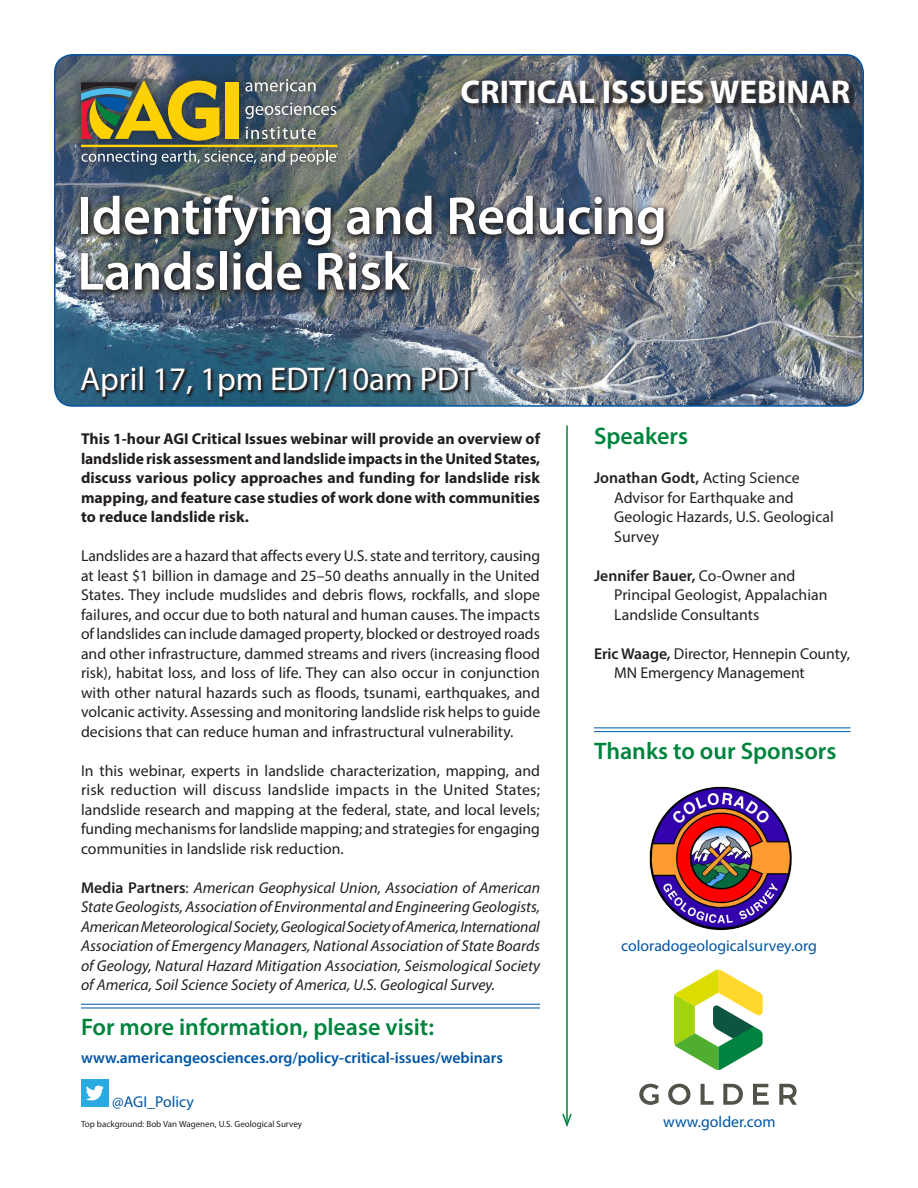
<style>
.page{position:relative;width:918px;height:1188px;background:#fff}
.page>*{position:absolute;margin:0;border:0;box-sizing:border-box;transform-origin:0 0}
.t1{font:600 54px/55.5px "Myriad Pro";color:#fff}
.h1_Webinar_Title{font:33px "Myriad Pro";color:#fff}
.h1_title{font:700 33px "Myriad Pro";color:#fff}
.h2_subhead_LineAbove{font:600 24px "Myriad Pro";color:#00843d}
.h2_subhead{font:600 24px "Myriad Pro";color:#00843d}
.body_first{font:15.75px/19.5px "Myriad Pro";color:#231f20;text-align:justify}
.body_first-2{font:italic 15.75px/19.5px "Myriad Pro";color:#231f20;text-align:justify}
.BodyFirstBold{font:700 15.75px/19.5px "Myriad Pro";color:#231f20;text-align:justify}
.ListHangingIndent{font:15.75px/19.5px "Myriad Pro";color:#231f20}
.ListHangingIndentNoS{font:15.75px/19.5px "Myriad Pro";color:#231f20}
.h3_Subhead_3{font:600 15.75px "Myriad Pro";color:#0155a5}
.body{font:15.75px "Myriad Pro";color:#0155a5}
.caption_image_credit{font:9px "Myriad Pro";color:#231f20}
.s1{font-weight:600;font-style:normal}
.s2{font-style:normal}
.s3{font-weight:600}
</style>
<div class="page">
<img style="left:55px;top:55px;width:808px;height:351px">
<div style="left:54px;top:54px;width:810px;height:353px;border:2px solid #0155a5;border-radius:18px"></div>
<div style="left:71px;top:69px;width:276px;height:106px;background:#231f20;opacity:.75"></div>
<svg style="left:245px;top:79px;width:71px;height:13px"></svg>
<svg style="left:245px;top:103px;width:91px;height:16px"></svg>
<svg style="left:246px;top:127px;width:70px;height:12px"></svg>
<svg style="left:81px;top:81px;width:138px;height:60px;background:#8f8537"></svg>
<div style="left:226px;top:82px;width:13px;height:57px;background:#fed105"></div>
<svg style="left:82px;top:150px;width:203px;height:15px;background:#5f6f7b"></svg>
<svg style="left:291px;top:150px;width:45px;height:15px"></svg>
<hr style="left:81px;top:145px;width:256px;height:2px;background:#fed105">
<div style="left:452px;top:70px;width:407px;height:43px;background:#231f20;opacity:.75"></div>
<div style="left:81px;top:1079px;width:28px;height:28px;background:#2aaae1"></div>
<svg style="left:86px;top:1086px;width:18px;height:15px"></svg>
<hr style="left:566px;top:426px;width:2px;height:699px;background:#00843d">
<svg style="left:562px;top:1112px;width:10px;height:15px"></svg>
<img style="left:649px;top:786px;width:143px;height:144px">
<svg style="left:639px;top:1084px;width:20px;height:21px"></svg>
<svg style="left:668px;top:1084px;width:22px;height:21px"></svg>
<svg style="left:701px;top:1084px;width:13px;height:21px"></svg>
<svg style="left:723px;top:1084px;width:20px;height:21px"></svg>
<svg style="left:753px;top:1084px;width:16px;height:21px"></svg>
<svg style="left:779px;top:1084px;width:18px;height:21px"></svg>
<svg style="left:674px;top:969px;width:89px;height:101px"></svg>
<hr style="left:594px;top:727px;width:256px;height:1px;background:#0155a5">
<hr style="left:594px;top:731px;width:256px;height:1px;background:#0155a5">
<hr style="left:81px;top:1004px;width:459px;height:1px;background:#0155a5">
<hr style="left:81px;top:1008px;width:459px;height:1px;background:#0155a5">
<svg style="left:80px;top:366px;width:399px;height:34px;background:#2f5264"></svg>
<img style="left:76px;top:191px;width:595px;height:107px">
<p class="h1_title" style="left:461px;top:70px;width:391px">CRITICAL ISSUES WEBINAR</p>
<p class="t1" style="left:77px;top:187px;width:591px">Identifying and Reducing<br>Landslide Risk</p>
<p class="h1_Webinar_Title" style="left:80px;top:359px;width:396px">April 17, 1pm EDT/10am PDT</p>
<p class="BodyFirstBold" style="left:81px;top:428px;width:461px">This 1-hour AGI Critical Issues webinar will provide an overview of landslide risk assessment and landslide impacts in the United States, discuss various policy approaches and funding for landslide risk mapping, and feature case studies of work done with communities to reduce landslide risk.</p>
<p class="body_first" style="left:81px;top:546px;width:461px">Landslides are a hazard that affects every U.S. state and territory, causing at least $1 billion in damage and 25–50 deaths annually in the United States. They include mudslides and debris flows, rockfalls, and slope failures, and occur due to both natural and human causes. The impacts of landslides can include damaged property, blocked or destroyed roads and other infrastructure, dammed streams and rivers (increasing flood risk), habitat loss, and loss of life. They can also occur in conjunction with other natural hazards such as floods, tsunami, earthquakes, and volcanic activity. Assessing and monitoring landslide risk helps to guide decisions that can reduce human and infrastructural vulnerability.</p>
<p class="body_first" style="left:81px;top:760px;width:461px">In this webinar, experts in landslide characterization, mapping, and risk reduction will discuss landslide impacts in the United States; landslide research and mapping at the federal, state, and local levels; funding mechanisms for landslide mapping; and strategies for engaging communities in landslide risk reduction.</p>
<p class="body_first-2" style="left:81px;top:877px;width:461px"><span class="s1">Media Partners</span><span class="s2">:</span> American Geophysical Union, Association of American State Geologists, Association of Environmental and Engineering Geologists, American Meteorological Society, Geological Society of America, International Association of Emergency Managers, National Association of State Boards of Geology, Natural Hazard Mitigation Association, Seismological Society of America, Soil Science Society of America, U.S. Geological Survey.</p>
<p class="h2_subhead_LineAbove" style="left:81px;top:1012px;width:355px">For more information, please visit:</p>
<p class="h3_Subhead_3" style="left:81px;top:1048px;width:423px">www.americangeosciences.org/policy-critical-issues/webinars</p>
<p class="body" style="left:112px;top:1092px;width:83px">@AGI_Policy</p>
<p class="caption_image_credit" style="left:81px;top:1119px;width:223px">Top background: Bob Van Wagenen, U.S. Geological Survey</p>
<p class="h2_subhead" style="left:594px;top:420px;width:96px">Speakers</p>
<p class="ListHangingIndentNoS" style="left:614px;top:468px;width:221px;text-indent:-20px"><span class="s3">Jonathan Godt,</span> Acting Science<br>Advisor for Earthquake and<br>Geologic Hazards, U.S. Geological<br>Survey</p>
<p class="ListHangingIndent" style="left:614px;top:565px;width:215px;text-indent:-20px"><span class="s3">Jennifer Bauer,</span> Co-Owner and<br>Principal Geologist, Appalachian<br>Landslide Consultants</p>
<p class="ListHangingIndent" style="left:614px;top:643px;width:237px;text-indent:-20px"><span class="s3">Eric Waage,</span> Director, Hennepin County,<br>MN Emergency Management</p>
<p class="h2_subhead_LineAbove" style="left:594px;top:736px;width:244px">Thanks to our Sponsors</p>
<p class="body" style="left:621px;top:936px;width:197px">coloradogeologicalsurvey.org</p>
<p class="body" style="left:663px;top:1112px;width:114px">www.golder.com</p>
</div>
